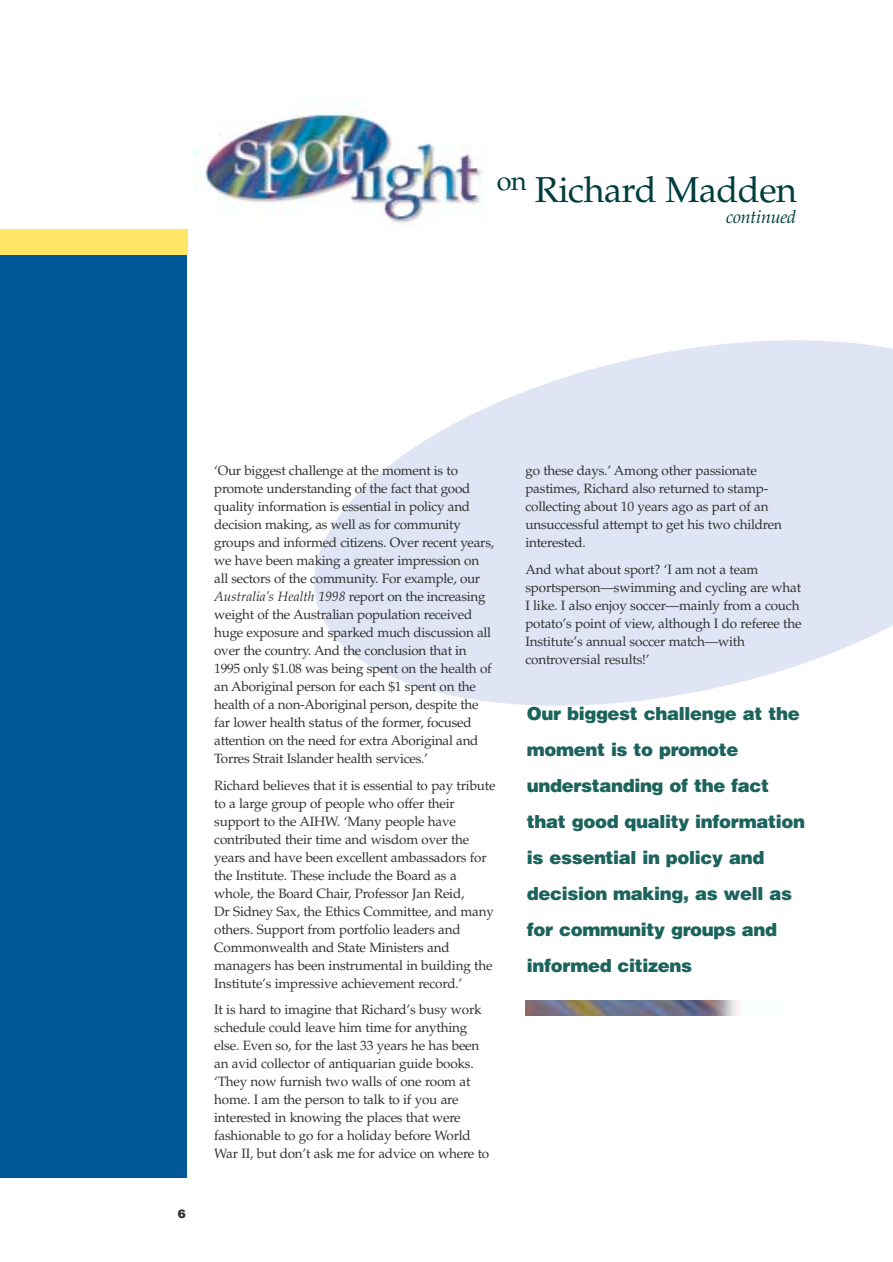
<style>
.page{position:relative;width:893px;height:1262px;background:#fff}
.page>*{position:absolute;margin:0;border:0;box-sizing:border-box;transform-origin:0 0}
.t1{font:36px "Palatino";letter-spacing:-.015em;color:#003e3d}
.t2{font:27px "Palatino";color:#003e3d}
.t3{font:900 18px/36px "Helvetica";letter-spacing:-.02em;color:#1b635b}
.t4{font:italic 18px "Palatino";letter-spacing:-.015em;color:#003e3d}
.t5{font:13.5px/18px "Palatino";letter-spacing:-.015em;color:#343231}
.t6{font:900 12px "Helvetica";color:#343231}
.s1{font-style:italic}
</style>
<div class="page">
<svg style="left:314px;top:340px;width:578px;height:366px;fill:#dfe5f4"></svg>
<img style="left:194px;top:101px;width:289px;height:124px">
<div style="left:0;top:254px;width:187px;height:924px;background:#005898"></div>
<div style="left:0;top:230px;width:187px;height:25px;background:#ffe664"></div>
<img style="left:525px;top:1000px;width:214px;height:15px">
<h2 class="t2" style="left:496px;top:170px;width:32px">on</h2>
<h1 class="t1" style="left:535px;top:175px;width:264px">Richard Madden</h1>
<h3 class="t4" style="left:726px;top:210px;width:72px">continued</h3>
<p class="t6" style="left:178px;top:1209px;width:10px">6</p>
<p class="t5" style="left:214px;top:463px;width:281px">‘Our biggest challenge at the moment is to promote understanding of the fact that good quality information is essential in policy and decision making, as well as for community groups and informed citizens. Over recent years, we have been making a greater impression on all sectors of the community. For example, our <span class="s1">Australia’s Health 1998</span> report on the increasing weight of the Australian population received huge exposure and sparked much discussion all over the country. And the conclusion that in 1995 only $1.08 was being spent on the health of an Aboriginal person for each $1 spent on the health of a non-Aboriginal person, despite the far lower health status of the former, focused attention on the need for extra Aboriginal and Torres Strait Islander health services.’</p>
<p class="t5" style="left:214px;top:777px;width:283px">Richard believes that it is essential to pay tribute to a large group of people who offer their support to the AIHW. ‘Many people have contributed their time and wisdom over the years and have been excellent ambassadors for the Institute. These include the Board as a whole, the Board Chair, Professor Jan Reid,<br>Dr Sidney Sax, the Ethics Committee, and many others. Support from portfolio leaders and Commonwealth and State Ministers and managers has been instrumental in building the Institute’s impressive achievement record.’</p>
<p class="t5" style="left:214px;top:1002px;width:276px">It is hard to imagine that Richard’s busy work schedule could leave him time for anything else. Even so, for the last 33 years he has been an avid collector of antiquarian guide books. ‘They now furnish two walls of one room at home. I am the person to talk to if you are interested in knowing the places that were fashionable to go for a holiday before World War II, but don’t ask me for advice on where to</p>
<p class="t5" style="left:525px;top:463px;width:258px">go these days.’ Among other passionate pastimes, Richard also returned to stamp&shy;collecting about 10 years ago as part of an unsuccessful attempt to get his two children interested.</p>
<p class="t5" style="left:525px;top:561px;width:277px">And what about sport? ‘I am not a team sportsperson—swimming and cycling are what I like. I also enjoy soccer—mainly from a couch potato’s point of view, although I do referee the Institute’s annual soccer match—with controversial results!’</p>
<h3 class="t3" style="left:527px;top:697px;width:279px">Our biggest challenge at the moment is to promote understanding of the fact that good quality information is essential in policy and decision making, as well as for community groups and informed citizens</h3>
</div>
